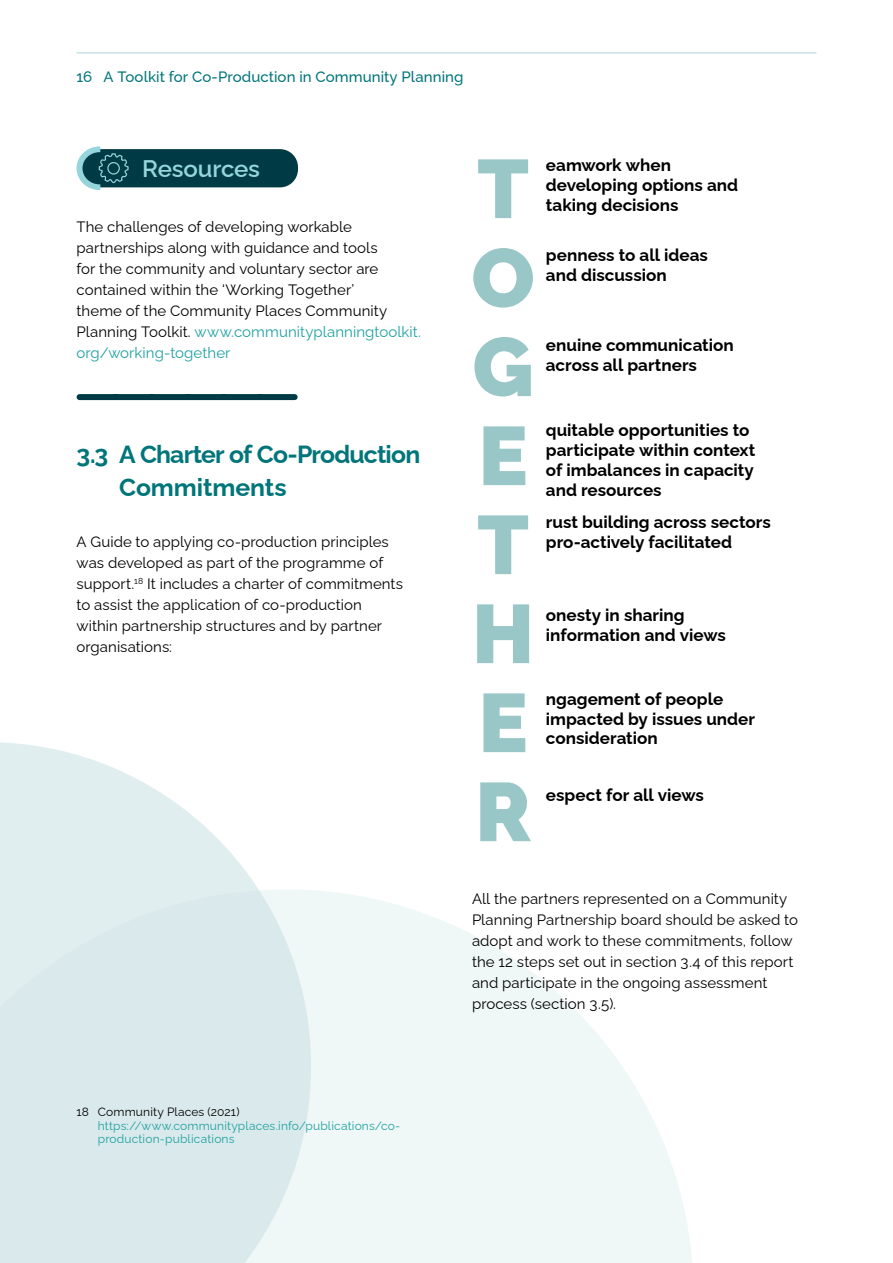
<style>
.page{position:relative;width:893px;height:1263px;background:#fff}
.page>*{position:absolute;margin:0;border:0;box-sizing:border-box;transform-origin:0 0}
.Body{font:900 82.8px "Raleway";color:#99c7c8}
.Subheading{font:700 24.75px/33px "Raleway";letter-spacing:-.03em;color:#00757a}
.Sub_subheading{font:600 24px "Raleway";letter-spacing:-.01em;color:#94d6dc}
.Body-2{font:700 17.1px/20px "Raleway";color:#000}
.Body-3{font:15px/21px "Raleway";letter-spacing:.005em;color:#000}
.t1{font:500 15px "Raleway";letter-spacing:.005em;color:#00757a}
.Footnote{font:12px/13.5px "Raleway";letter-spacing:.015em;color:#20a1a1}
.s1{color:#20a1a1}
.s2{color:#000}
</style>
<div class="page">
<hr style="left:77px;top:53px;width:739px;height:1px;background:#a9d2d8">
<svg style="left:0;top:742px;width:258px;height:147px;fill:#e1eeef"></svg>
<svg style="left:0;top:889px;width:692px;height:374px"></svg>
<svg style="left:80px;top:394px;width:215px;height:6px"></svg>
<div style="left:80px;top:149px;width:218px;height:38px;background:#003b45;border-radius:18px"></div>
<svg style="left:76px;top:146px;width:53px;height:44px"></svg>
<p class="t1" style="left:77px;top:65px;width:388px">16 A Toolkit for Co-Production in Community Planning</p>
<p class="Sub_subheading" style="left:142px;top:149px;width:119px">Resources</p>
<p class="Body-3" style="left:77px;top:215px;width:346px">The challenges of developing workable partnerships along with guidance and tools<br>for the community and voluntary sector are contained within the ‘Working Together’<br>theme of the Community Places Community Planning Toolkit. <span class="s1">www.communityplanningtoolkit. org/working-together</span></p>
<p class="Subheading" style="left:119px;top:435px;width:303px;text-indent:-43px">3.3 A Charter of Co-Production<br>Commitments</p>
<p class="Body-3" style="left:77px;top:530px;width:328px">A Guide to applying co-production principles was developed as part of the programme of support.<sup>18</sup> It includes a charter of commitments to assist the application of co-production within partnership structures and by partner organisations:</p>
<p class="Body" style="left:477px;top:123px;width:53px">T</p>
<p class="Body" style="left:471px;top:212px;width:65px">O</p>
<p class="Body" style="left:473px;top:301px;width:63px">G</p>
<p class="Body" style="left:478px;top:390px;width:51px">E</p>
<p class="Body" style="left:477px;top:479px;width:53px">T</p>
<p class="Body" style="left:472px;top:568px;width:64px">H</p>
<p class="Body" style="left:478px;top:657px;width:51px">E</p>
<p class="Body" style="left:475px;top:746px;width:57px">R</p>
<p class="Body-2" style="left:546px;top:154px;width:194px">eamwork when developing options and taking decisions</p>
<p class="Body-2" style="left:546px;top:243px;width:164px">penness to all ideas and discussion</p>
<p class="Body-2" style="left:546px;top:333px;width:189px">enuine communication across all partners</p>
<p class="Body-2" style="left:546px;top:418px;width:211px">quitable opportunities to participate within context of imbalances in capacity and resources</p>
<p class="Body-2" style="left:546px;top:510px;width:226px">rust building across sectors pro-actively facilitated</p>
<p class="Body-2" style="left:546px;top:603px;width:182px">onesty in sharing information and views</p>
<p class="Body-2" style="left:546px;top:687px;width:211px">ngagement of people impacted by issues under consideration</p>
<p class="Body-2" style="left:546px;top:783px;width:160px">espect for all views</p>
<p class="Body-3" style="left:472px;top:887px;width:328px">All the partners represented on a Community Planning Partnership board should be asked to adopt and work to these commitments, follow the 12 steps set out in section 3.4 of this report and participate in the ongoing assessment process (section 3.5).</p>
<p class="Footnote" style="left:98px;top:1104px;width:304px;text-indent:-21px"><span class="s2">18 Community Places (2021) </span>https://www.communityplaces.info/publications/co&shy;production-publications</p>
</div>
